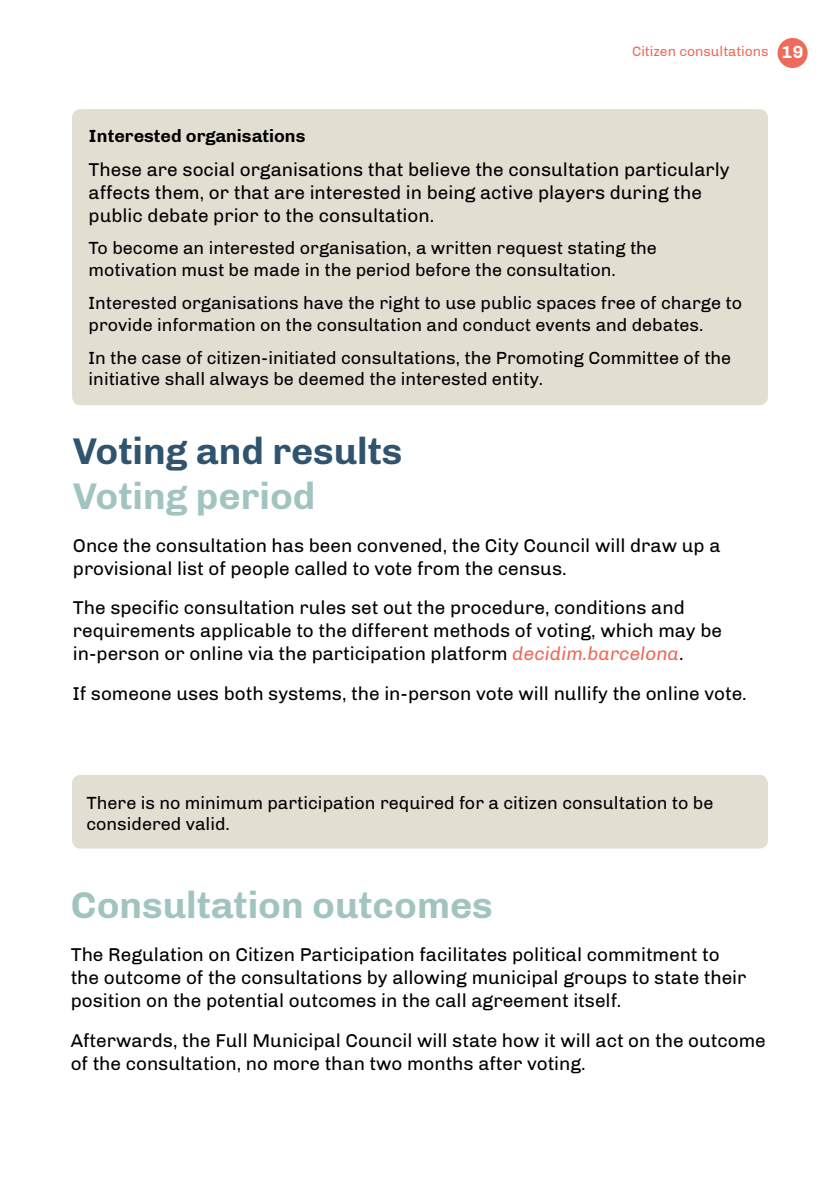
<style>
.page{position:relative;width:840px;height:1191px;background:#fff}
.page>*{position:absolute;margin:0;border:0;box-sizing:border-box;transform-origin:0 0}
.t1{font:700 38px "Chivo";color:#a2c4c0}
.t2{font:700 38px "Chivo";color:#30536e}
.t3{font:19px/22.8px "Chivo";color:#000}
.t4{font:18px/21.6px "Chivo";color:#000}
.t5{font:700 18px "Chivo";color:#000}
.t6{font:14px "Chivo";color:#ef6a5a}
.s1{font-weight:700;font-size:18px;color:#fff}
.s2{font-style:italic;color:#ef6a5a}
</style>
<div class="page">
<div style="left:777px;top:38px;width:30px;height:30px;background:#ef6a5a;border-radius:50%"></div>
<div style="left:72px;top:109px;width:695px;height:296px;background:#e3ded2;border-radius:8px"></div>
<div style="left:72px;top:775px;width:695px;height:73px;background:#e3ded2;border-radius:8px"></div>
<p class="t6" style="left:631px;top:43px;width:173px">Citizen consultations <span class="s1">19</span></p>
<p class="t5" style="left:89px;top:125px;width:218px">Interested organisations</p>
<p class="t3" style="left:89px;top:158px;width:642px">These are social organisations that believe the consultation particularly affects them, or that are interested in being active players during the public debate prior to the consultation.</p>
<p class="t4" style="left:89px;top:237px;width:569px">To become an interested organisation, a written request stating the motivation must be made in the period before the consultation.</p>
<p class="t4" style="left:89px;top:292px;width:654px">Interested organisations have the right to use public spaces free of charge to provide information on the consultation and conduct events and debates.</p>
<p class="t4" style="left:89px;top:347px;width:643px">In the case of citizen-initiated consultations, the Promoting Committee of the initiative shall always be deemed the interested entity.</p>
<h1 class="t2" style="left:73px;top:428px;width:331px">Voting and results</h1>
<h1 class="t1" style="left:73px;top:474px;width:244px">Voting period</h1>
<p class="t3" style="left:73px;top:534px;width:648px">Once the consultation has been convened, the City Council will draw up a provisional list of people called to vote from the census.</p>
<p class="t3" style="left:73px;top:596px;width:650px">The specific consultation rules set out the procedure, conditions and requirements applicable to the different methods of voting, which may be in‑person or online via the participation platform <span class="s2">decidim.barcelona</span>.</p>
<p class="t3" style="left:73px;top:682px;width:675px">If someone uses both systems, the in-person vote will nullify the online vote.</p>
<p class="t4" style="left:86px;top:791px;width:628px">There is no minimum participation required for a citizen consultation to be considered valid.</p>
<h1 class="t1" style="left:71px;top:882px;width:423px">Consultation outcomes</h1>
<p class="t3" style="left:71px;top:943px;width:677px">The Regulation on Citizen Participation facilitates political commitment to the outcome of the consultations by allowing municipal groups to state their position on the potential outcomes in the call agreement itself.</p>
<p class="t3" style="left:71px;top:1029px;width:696px">Afterwards, the Full Municipal Council will state how it will act on the outcome of the consultation, no more than two months after voting.</p>
</div>
